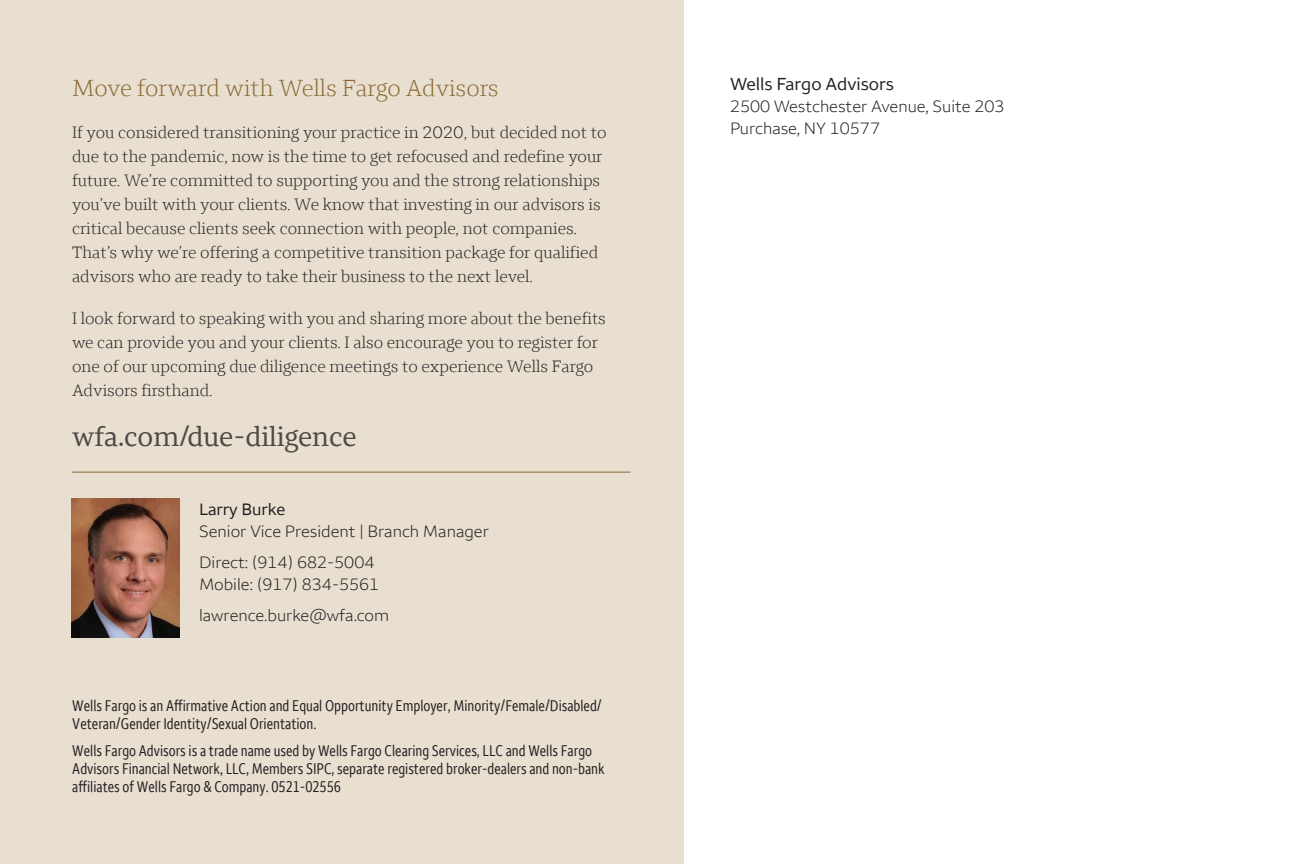
<style>
.page{position:relative;width:1296px;height:864px;background:#fff}
.page>*{position:absolute;margin:0;border:0;box-sizing:border-box;transform-origin:0 0}
.t1{font:28px "Wells Fargo Serif App";color:#4c4b46}
.H2_18_20{font:300 24px "Wells Fargo Serif App";color:#896a32}
.FA_Info_laser_9_13{font:18px "Wells Fargo Sans App";color:#231f20}
.Body_9_13{font:300 17px/24px "Wells Fargo Serif App";color:#231f20}
.FA_Info_laser_9_13-2{font:300 17px/22px "Wells Fargo Sans App";color:#231f20}
.Laser_Info_8_5_11{font:300 17px/22px "Wells Fargo Sans App";color:#231f20}
.FA_Info_laser_9_13-3{font:17px "Wells Fargo Sans App";color:#231f20}
.Legal_8_8{font:condensed 16px/18px "Wells Fargo Sans App";color:#231f20}
</style>
<div class="page">
<div style="left:0;top:0;width:684px;height:864px;background:#e8dfd1"></div>
<img style="left:72px;top:498px;width:108px;height:140px">
<hr style="left:72px;top:472px;width:558px;height:1px;background:#896a32">
<p class="H2_18_20" style="left:72px;top:74px;width:428px">Move forward with Wells Fargo Advisors</p>
<p class="Body_9_13" style="left:72px;top:121px;width:536px">If you considered transitioning your practice in 2020, but decided not to due to the pandemic, now is the time to get refocused and redefine your future. We’re committed to supporting you and the strong relationships you’ve built with your clients. We know that investing in our advisors is critical because clients seek connection with people, not companies.<br>That’s why we’re offering a competitive transition package for qualified advisors who are ready to take their business to the next level.</p>
<p class="Body_9_13" style="left:72px;top:307px;width:535px">I look forward to speaking with you and sharing more about the benefits we can provide you and your clients. I also encourage you to register for one of our upcoming due diligence meetings to experience Wells Fargo Advisors firsthand.</p>
<p class="t1" style="left:72px;top:420px;width:286px">wfa.com/due-diligence</p>
<p class="FA_Info_laser_9_13-3" style="left:199px;top:499px;width:88px">Larry Burke</p>
<p class="FA_Info_laser_9_13-2" style="left:199px;top:520px;width:291px">Senior Vice President | Branch Manager</p>
<p class="FA_Info_laser_9_13-2" style="left:199px;top:551px;width:182px">Direct: (914) 682-5004<br>Mobile: (917) 834-5561</p>
<p class="FA_Info_laser_9_13-2" style="left:199px;top:604px;width:192px">lawrence.burke@wfa.com</p>
<p class="Legal_8_8" style="left:72px;top:697px;width:531px">Wells Fargo is an Affirmative Action and Equal Opportunity Employer, Minority/Female/Disabled/<br>Veteran/Gender Identity/Sexual Orientation.</p>
<p class="Legal_8_8" style="left:72px;top:742px;width:534px">Wells Fargo Advisors is a trade name used by Wells Fargo Clearing Services, LLC and Wells Fargo<br>Advisors Financial Network, LLC, Members SIPC, separate registered broker-dealers and non-bank affiliates of Wells Fargo &amp; Company. 0521-02556</p>
<p class="FA_Info_laser_9_13" style="left:730px;top:73px;width:165px">Wells Fargo Advisors</p>
<p class="Laser_Info_8_5_11" style="left:730px;top:95px;width:276px">2500 Westchester Avenue, Suite 203<br>Purchase, NY 10577</p>
</div>
